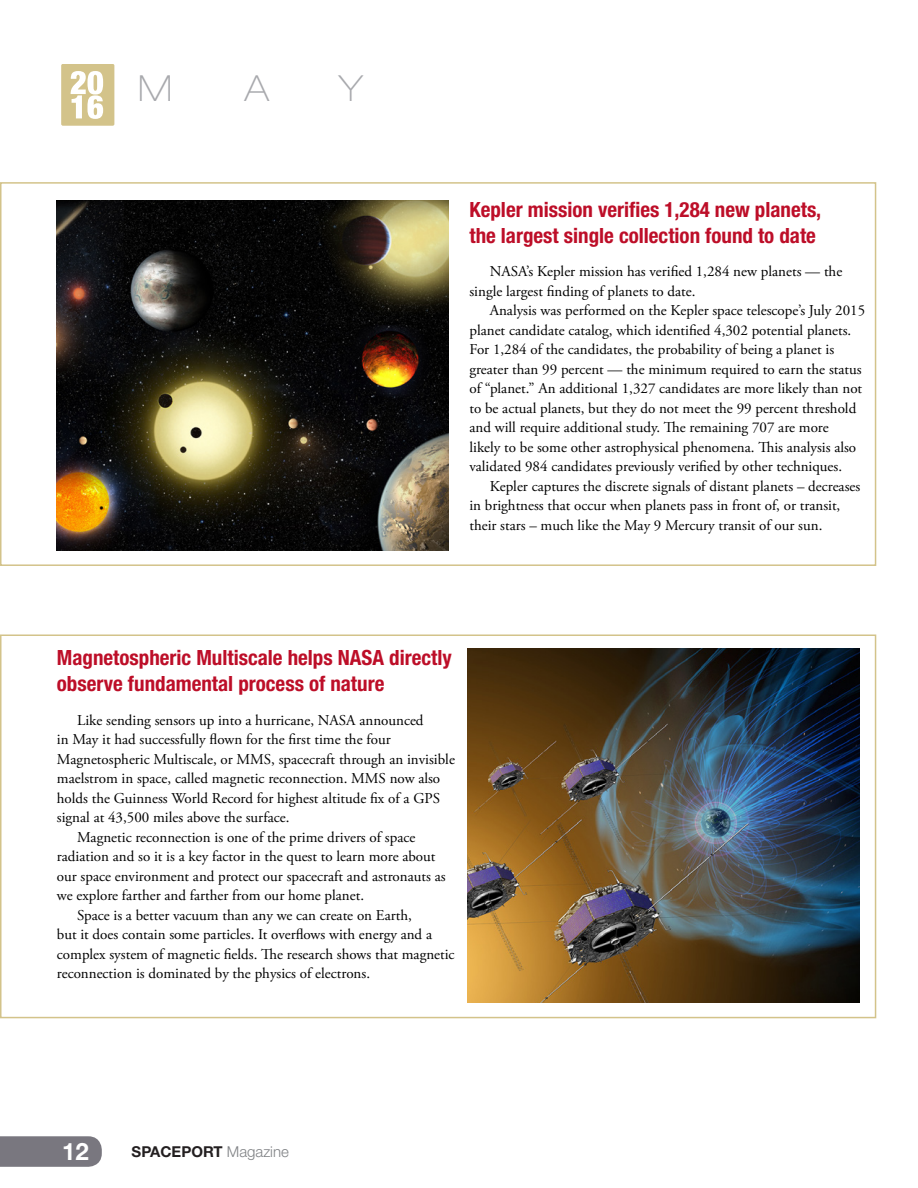
<style>
.page{position:relative;width:918px;height:1188px;background:#fff}
.page>*{position:absolute;margin:0;border:0;box-sizing:border-box;transform-origin:0 0}
.t1{font:100 expanded 36px "Helvetica Neue LT Std";color:#a8a9ad}
.t2{font:700 24px "Helvetica Neue LT Std";color:#fff}
.t3{font:700 condensed 21px/25.2px "Helvetica Neue LT Std";color:#bd0e28}
.t4{font:15px/19.5px "Adobe Garamond Pro";color:#000}
.t5{font:700 15px "Helvetica Neue LT Std";color:#231f20}
.s1{font-weight:300;color:#808285}
</style>
<div class="page">
<svg style="left:61px;top:64px;width:53px;height:62px"></svg>
<div style="left:0;top:182px;width:876px;height:384px;border:2px solid #d3c38a"></div>
<div style="left:0;top:634px;width:876px;height:384px;border:2px solid #d3c38a"></div>
<img style="left:57px;top:200px;width:392px;height:350px">
<img style="left:467px;top:648px;width:393px;height:354px">
<svg style="left:0;top:1136px;width:102px;height:31px;background:#7e7c84"></svg>
<h1 class="t1" style="left:138px;top:66px;width:36px">M</h1>
<h1 class="t1" style="left:244px;top:66px;width:26px">A</h1>
<h1 class="t1" style="left:339px;top:66px;width:26px">Y</h1>
<h3 class="t3" style="left:469px;top:197px;width:353px">Kepler mission verifies 1,284 new planets, the largest single collection found to date</h3>
<p class="t4" style="left:469px;top:262px;width:374px;text-indent:20px">NASA’s Kepler mission has verified 1,284 new planets — the single largest finding of planets to date.</p>
<p class="t4" style="left:469px;top:301px;width:397px;text-indent:20px">Analysis was performed on the Kepler space telescope’s July 2015 planet candidate catalog, which identified 4,302 potential planets.<br>For 1,284 of the candidates, the probability of being a planet is greater than 99 percent — the minimum required to earn the status of “planet.” An additional 1,327 candidates are more likely than not to be actual planets, but they do not meet the 99 percent threshold and will require additional study. The remaining 707 are more<br>likely to be some other astrophysical phenomena. This analysis also validated 984 candidates previously verified by other techniques.</p>
<p class="t4" style="left:469px;top:477px;width:392px;text-indent:20px">Kepler captures the discrete signals of distant planets – decreases in brightness that occur when planets pass in front of, or transit, their stars – much like the May 9 Mercury transit of our sun.</p>
<h3 class="t3" style="left:57px;top:645px;width:396px">Magnetospheric Multiscale helps NASA directly observe fundamental process of nature</h3>
<p class="t4" style="left:77px;top:711px;width:348px">Like sending sensors up into a hurricane, NASA announced</p>
<p class="t4" style="left:57px;top:730px;width:335px">in May it had successfully flown for the first time the four</p>
<p class="t4" style="left:57px;top:750px;width:400px">Magnetospheric Multiscale, or MMS, spacecraft through an invisible</p>
<p class="t4" style="left:57px;top:769px;width:385px">maelstrom in space, called magnetic reconnection. MMS now also</p>
<p class="t4" style="left:57px;top:789px;width:385px">holds the Guinness World Record for highest altitude fix of a GPS</p>
<p class="t4" style="left:57px;top:808px;width:234px">signal at 43,500 miles above the surface.</p>
<p class="t4" style="left:77px;top:828px;width:340px">Magnetic reconnection is one of the prime drivers of space</p>
<p class="t4" style="left:57px;top:847px;width:380px">radiation and so it is a key factor in the quest to learn more about</p>
<p class="t4" style="left:57px;top:867px;width:390px">our space environment and protect our spacecraft and astronauts as</p>
<p class="t4" style="left:57px;top:886px;width:309px">we explore farther and farther from our home planet.</p>
<p class="t4" style="left:77px;top:906px;width:336px">Space is a better vacuum than any we can create on Earth,</p>
<p class="t4" style="left:57px;top:925px;width:377px">but it does contain some particles. It overflows with energy and a</p>
<p class="t4" style="left:57px;top:945px;width:399px">complex system of magnetic fields. The research shows that magnetic</p>
<p class="t4" style="left:57px;top:964px;width:315px">reconnection is dominated by the physics of electrons.</p>
<h2 class="t2" style="left:62px;top:1137px;width:28px">12</h2>
<p class="t5" style="left:132px;top:1142px;width:159px">SPACEPORT <span class="s1">Magazine</span></p>
</div>
